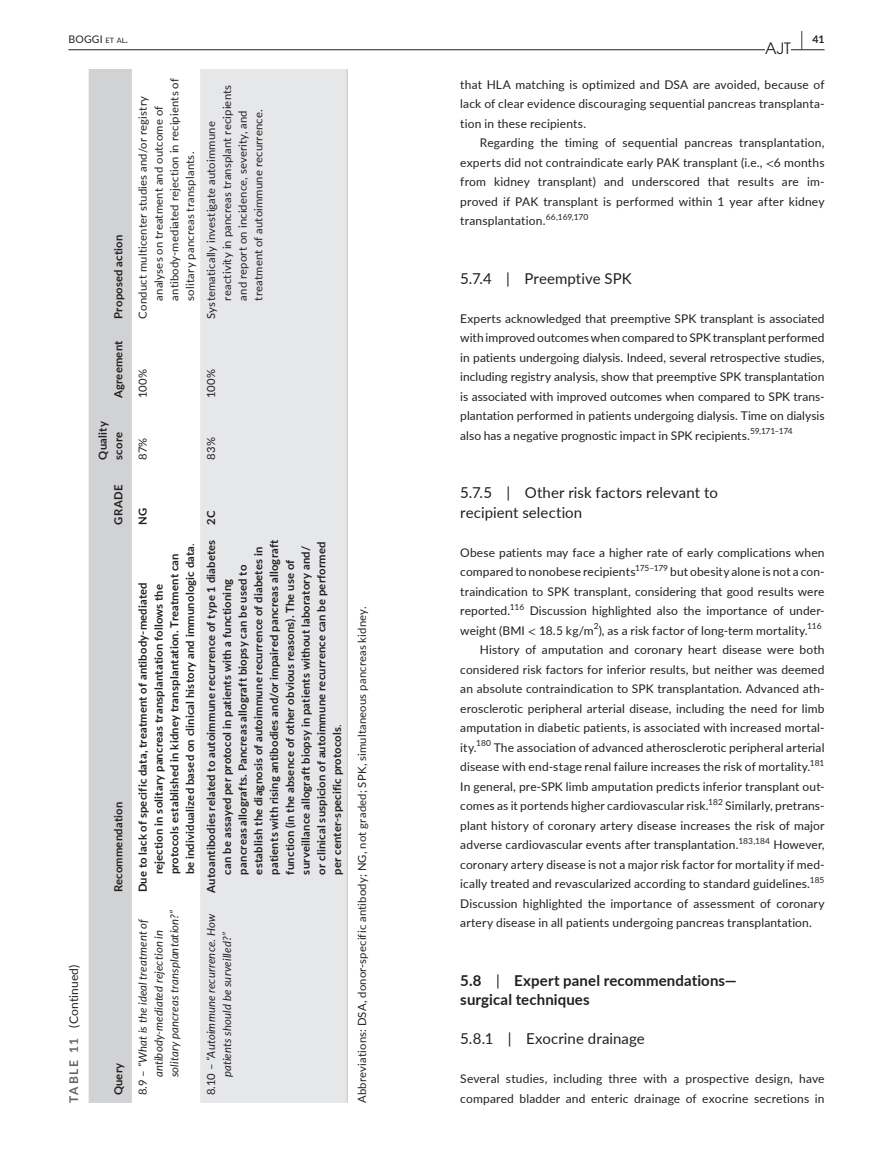
<style>
.page{position:relative;width:893px;height:1174px;background:#fff}
.page>*{position:absolute;margin:0;border:0;box-sizing:border-box;transform-origin:0 0}
.t1{font:15.6px "Avant Garde";color:#231f20}
.t2{font:15px/19.5px "Lato";letter-spacing:.005em;color:#231f20}
.t3{font:700 15px/19.5px "Lato";letter-spacing:.01em;color:#231f20}
.t4{font:12px/19.5px "Lato";letter-spacing:.01em;color:#231f20;text-align:justify}
.t5{font:700 11.25px/15.8px "Lato";letter-spacing:.02em;color:#231f20}
.t6{font:11.25px/15.8px "Lato";letter-spacing:.015em;color:#231f20}
.t7{font:italic 11.25px/15.8px "Lato";letter-spacing:.015em;color:#231f20}
.t8{font:10.5px "Lato";letter-spacing:.02em;color:#231f20}
.t9{font:700 10.5px "Lato";color:#231f20}
.t10{font:8.4px "Lato";letter-spacing:-.005em;color:#231f20}
.s1{font-size:7.35px}
.s2{font-weight:700;color:#636366}
.s3{font-weight:400}
.s4{font-style:normal}
.s5{font-size:19.5px}
.s6{font-family:"STIX"}
</style>
<div class="page">
<hr style="left:68px;top:49px;width:756px;height:1px;background:#231f20">
<div style="left:765px;top:41px;width:26px;height:17px;background:#fff"></div>
<div style="left:89px;top:69px;width:43px;height:1033px;background:#d1d2d4"></div>
<div style="left:200px;top:69px;width:146px;height:1033px;background:#e6e7e9"></div>
<hr style="left:346px;top:900px;width:2px;height:202px;background:#d1d2d4">
<hr style="left:346px;top:532px;width:2px;height:368px;background:#d1d2d4">
<hr style="left:346px;top:467px;width:2px;height:65px;background:#d1d2d4">
<hr style="left:346px;top:406px;width:2px;height:61px;background:#d1d2d4">
<hr style="left:346px;top:326px;width:2px;height:80px;background:#d1d2d4">
<hr style="left:346px;top:69px;width:2px;height:257px;background:#d1d2d4">
<p class="t8" style="left:68px;top:31px;width:61px">BOGGI <span class="s1">et al</span>.</p>
<p class="t4" style="left:64px;top:1102px;width:140px;rotate:-90deg"><span class="s2">TABLE 11</span> (Continued)</p>
<p class="t5" style="left:110px;top:318px;width:85px;rotate:-90deg">Proposed action</p>
<p class="t5" style="left:110px;top:398px;width:59px;rotate:-90deg">Agreement</p>
<p class="t5" style="left:94px;top:460px;width:40px;rotate:-90deg">Quality score</p>
<p class="t5" style="left:110px;top:524px;width:41px;rotate:-90deg">GRADE</p>
<p class="t5" style="left:110px;top:892px;width:92px;rotate:-90deg">Recommendation</p>
<p class="t5" style="left:110px;top:1095px;width:34px;rotate:-90deg">Query</p>
<p class="t6" style="left:134px;top:301px;width:224px;text-indent:-18px;rotate:-90deg">Conduct multicenter studies and/or registry analyses on treatment and outcome of antibody-mediated rejection in recipients of solitary pancreas transplants.</p>
<p class="t6" style="left:203px;top:301px;width:217px;text-indent:-18px;rotate:-90deg">Systematically investigate autoimmune reactivity in pancreas transplant recipients and report on incidence, severity, and treatment of autoimmune recurrence.</p>
<p class="t6" style="left:134px;top:398px;width:31px;rotate:-90deg">100%</p>
<p class="t6" style="left:134px;top:460px;width:24px;rotate:-90deg">87%</p>
<p class="t6" style="left:203px;top:398px;width:31px;rotate:-90deg">100%</p>
<p class="t6" style="left:203px;top:460px;width:24px;rotate:-90deg">83%</p>
<p class="t5" style="left:134px;top:524px;width:19px;rotate:-90deg">NG</p>
<p class="t5" style="left:134px;top:874px;width:333px;text-indent:-18px;rotate:-90deg">Due to lack of specific data, treatment of antibody-mediated rejection in solitary pancreas transplantation follows the protocols established in kidney transplantation. Treatment can be individualized based on clinical history and immunologic data<span class="s3">.</span></p>
<p class="t7" style="left:134px;top:1077px;width:169px;text-indent:-18px;rotate:-90deg"><span class="s4">8.9 –</span> “What is the ideal treatment of antibody-mediated rejection in solitary pancreas transplantation?”</p>
<p class="t5" style="left:203px;top:524px;width:16px;rotate:-90deg">2C</p>
<p class="t5" style="left:203px;top:874px;width:336px;text-indent:-18px;rotate:-90deg">Autoantibodies related to autoimmune recurrence of type 1 diabetes can be assayed per protocol in patients with a functioning pancreas allografts. Pancreas allograft biopsy can be used to establish the diagnosis of autoimmune recurrence of diabetes in patients with rising antibodies and/or impaired pancreas allograft function (in the absence of other obvious reasons). The use of surveillance allograft biopsy in patients without laboratory and/ or clinical suspicion of autoimmune recurrence can be performed per center-specific protocols<span class="s3">.</span></p>
<p class="t7" style="left:203px;top:1095px;width:183px;text-align:center;rotate:-90deg"><span class="s4">8.10 –</span> “Autoimmune recurrence<span class="s4">.</span> How patients should be surveilled?”</p>
<p class="t6" style="left:354px;top:1103px;width:498px;rotate:-90deg">Abbreviations: DSA, donor-specific antibody; NG, not graded; SPK, simultaneous pancreas kidney.</p>
<h1 class="t1" style="left:765px;top:39px;width:27px">AJT</h1>
<p class="t9" style="left:801px;top:31px;width:25px"><span class="s5">|</span> 41</p>
<p class="t4" style="left:460px;top:74px;width:366px">that HLA matching is optimized and DSA are avoided, because of lack of clear evidence discouraging sequential pancreas transplanta&shy;tion in these recipients.</p>
<p class="t4" style="left:460px;top:132px;width:366px;text-indent:20px">Regarding the timing of sequential pancreas transplantation, experts did not contraindicate early PAK transplant (i.e., <span class="s6">&lt;</span>6 months from kidney transplant) and underscored that results are im&shy;proved if PAK transplant is performed within 1 year after kidney transplantation.</p>
<p class="t10" style="left:546px;top:211px;width:44px">66,169,170</p>
<p class="t2" style="left:460px;top:268px;width:173px">5.7.4 | Preemptive SPK</p>
<p class="t4" style="left:460px;top:308px;width:366px">Experts acknowledged that preemptive SPK transplant is associated with improved outcomes when compared to SPK transplant performed in patients undergoing dialysis. Indeed, several retrospective studies, including registry analysis, show that preemptive SPK transplantation is associated with improved outcomes when compared to SPK trans&shy;plantation performed in patients undergoing dialysis. Time on dialysis also has a negative prognostic impact in SPK recipients.</p>
<p class="t10" style="left:750px;top:425px;width:44px">59,171–174</p>
<p class="t2" style="left:460px;top:482px;width:259px">5.7.5 | Other risk factors relevant to recipient selection</p>
<p class="t4" style="left:460px;top:542px;width:366px">Obese patients may face a higher rate of early complications when compared to nonobese recipients</p>
<p class="t10" style="left:635px;top:562px;width:34px">175–179</p>
<p class="t4" style="left:460px;top:561px;width:366px;text-indent:210px">but obesity alone is not a con&shy;traindication to SPK transplant, considering that good results were reported.</p>
<p class="t10" style="left:510px;top:601px;width:16px">116</p>
<p class="t4" style="left:460px;top:600px;width:366px;text-indent:69px">Discussion highlighted also the importance of under&shy;weight (BMI <span class="s6">&lt;</span> 18.5 kg/m ), as a risk factor of long-term mortality.</p>
<p class="t10" style="left:594px;top:620px;width:6px">2</p>
<p class="t10" style="left:807px;top:620px;width:16px">116</p>
<p class="t4" style="left:460px;top:639px;width:366px;text-indent:20px">History of amputation and coronary heart disease were both considered risk factors for inferior results, but neither was deemed an absolute contraindication to SPK transplantation. Advanced ath&shy;erosclerotic peripheral arterial disease, including the need for limb amputation in diabetic patients, is associated with increased mortal&shy;ity.</p>
<p class="t10" style="left:476px;top:737px;width:16px">180</p>
<p class="t4" style="left:460px;top:737px;width:366px;text-indent:33px">The association of advanced atherosclerotic peripheral arterial disease with end-stage renal failure increases the risk of mortality.</p>
<p class="t10" style="left:810px;top:757px;width:16px">181</p>
<p class="t4" style="left:460px;top:776px;width:366px">In general, pre-SPK limb amputation predicts inferior transplant out&shy;comes as it portends higher cardiovascular risk.<sup>182</sup> Similarly, pretrans&shy;plant history of coronary artery disease increases the risk of major adverse cardiovascular events after transplantation.</p>
<p class="t10" style="left:738px;top:835px;width:33px">183,184</p>
<p class="t4" style="left:460px;top:834px;width:366px;text-indent:313px">However, coronary artery disease is not a major risk factor for mortality if med&shy;ically treated and revascularized according to standard guidelines.</p>
<p class="t10" style="left:810px;top:874px;width:16px">185</p>
<p class="t4" style="left:460px;top:893px;width:366px">Discussion highlighted the importance of assessment of coronary artery disease in all patients undergoing pancreas transplantation.</p>
<p class="t3" style="left:460px;top:970px;width:278px">5.8 <span class="s3">|</span> Expert panel recommendations— surgical techniques</p>
<p class="t2" style="left:460px;top:1028px;width:186px">5.8.1 | Exocrine drainage</p>
<p class="t4" style="left:460px;top:1068px;width:366px">Several studies, including three with a prospective design, have compared bladder and enteric drainage of exocrine secretions in</p>
</div>
